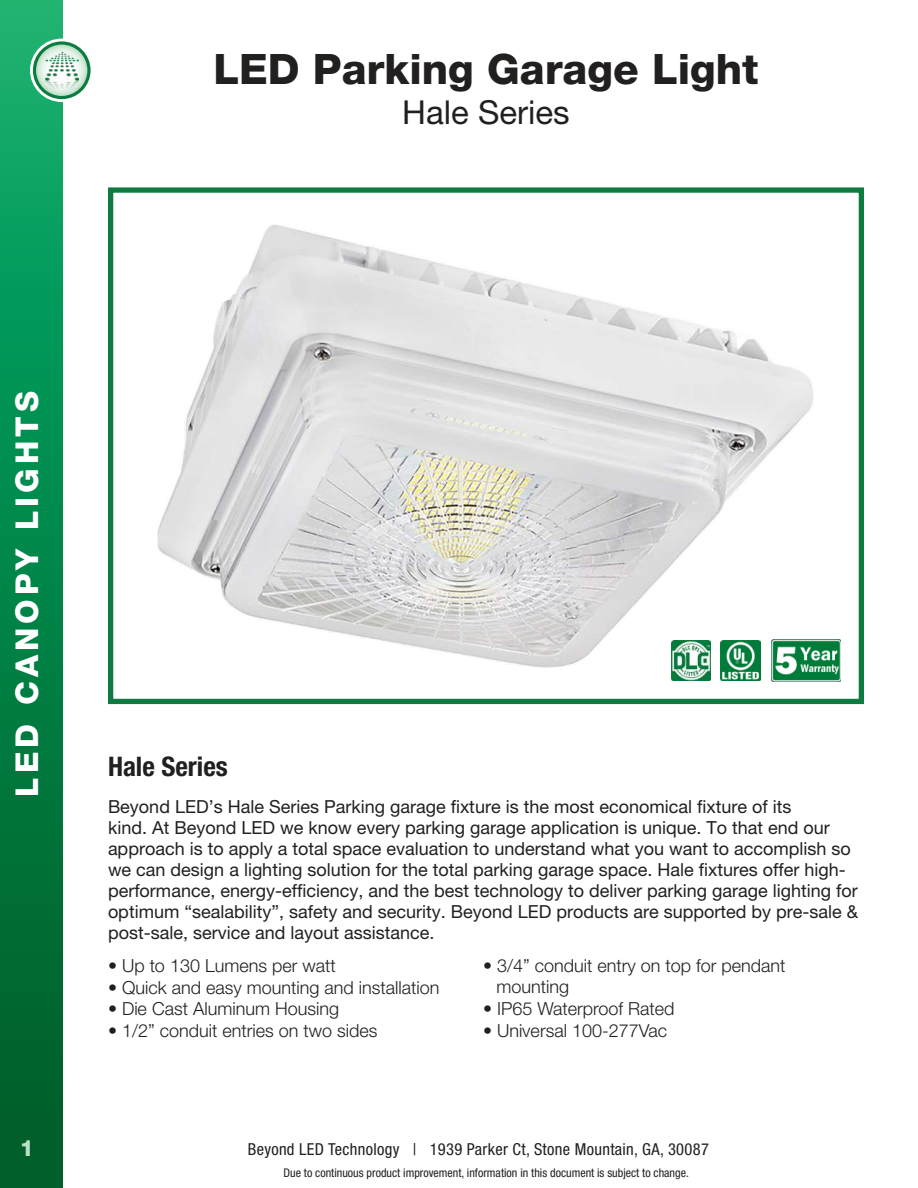
<style>
.page{position:relative;width:918px;height:1188px;background:#fff}
.page>*{position:absolute;margin:0;border:0;box-sizing:border-box;transform-origin:0 0}
.t1{font:800 42px "Helvetica Neue LT Std";color:#221f1f}
.t2{font:33px "Helvetica Neue LT Pro";color:#221f1f}
.t3{font:800 31.5px "Helvetica Neue LT Std";letter-spacing:.13em;color:#fff}
.t4{font:700 condensed 27px "Helvetica Neue LT Std";color:#221f1f}
.t5{font:800 22.5px "Helvetica Neue LT Std";color:#bbe1ca}
.t6{font:18px/21px "Helvetica Neue LT Pro";color:#221f1f}
.t7{font:300 18px/21.6px "Helvetica Neue LT Pro";color:#221f1f}
.t8{font:condensed 16.5px "Helvetica Neue LT Pro";letter-spacing:.02em;color:#221f1f}
.t9{font:condensed 12px "Helvetica Neue LT Pro";color:#221f1f}
</style>
<div class="page">
<img style="left:0;top:0;width:62px;height:1188px">
<img style="left:33px;top:42px;width:14px;height:57px">
<div style="left:30px;top:39px;width:63px;height:63px;border:6px solid #fff;border-radius:50%"></div>
<img style="left:34px;top:43px;width:55px;height:55px">
<div style="left:33px;top:41px;width:58px;height:58px;border:3px solid #0b7c40;border-radius:50%"></div>
<img style="left:45px;top:52px;width:33px;height:36px">
<div style="left:108px;top:187px;width:756px;height:517px;border:5px solid #0e7b41"></div>
<img style="left:771px;top:639px;width:70px;height:43px">
<img style="left:721px;top:667px;width:40px;height:13px">
<img style="left:671px;top:667px;width:40px;height:13px">
<img style="left:157px;top:225px;width:658px;height:442px">
<h1 class="t1" style="left:213px;top:53px;width:547px">LED Parking Garage Light</h1>
<h2 class="t2" style="left:402px;top:99px;width:169px">Hale Series</h2>
<h3 class="t3" style="left:15px;top:797px;width:407px;rotate:-90deg">LED CANOPY LIGHTS</h3>
<h3 class="t4" style="left:108px;top:757px;width:121px">Hale Series</h3>
<p class="t6" style="left:108px;top:798px;width:752px">Beyond LED’s Hale Series Parking garage fixture is the most economical fixture of its<br>kind. At Beyond LED we know every parking garage application is unique. To that end our approach is to apply a total space evaluation to understand what you want to accomplish so we can design a lighting solution for the total parking garage space. Hale fixtures offer high&shy;performance, energy-efficiency, and the best technology to deliver parking garage lighting for optimum “sealability”, safety and security. Beyond LED products are supported by pre-sale &amp; post-sale, service and layout assistance.</p>
<p class="t7" style="left:108px;top:956px;width:229px">• Up to 130 Lumens per watt</p>
<p class="t7" style="left:108px;top:978px;width:333px">• Quick and easy mounting and installation</p>
<p class="t7" style="left:108px;top:1000px;width:233px">• Die Cast Aluminum Housing</p>
<p class="t7" style="left:108px;top:1021px;width:271px">• 1/2” conduit entries on two sides</p>
<p class="t7" style="left:496px;top:956px;width:290px;text-indent:-14px">• 3/4” conduit entry on top for pendant mounting</p>
<p class="t7" style="left:483px;top:1000px;width:193px">• IP65 Waterproof Rated</p>
<p class="t7" style="left:483px;top:1021px;width:186px">• Universal 100-277Vac</p>
<p class="t5" style="left:20px;top:1139px;width:16px">1</p>
<p class="t8" style="left:248px;top:1143px;width:463px">Beyond LED Technology | 1939 Parker Ct, Stone Mountain, GA, 30087</p>
<p class="t9" style="left:284px;top:1168px;width:407px">Due to continuous product improvement, information in this document is subject to change.</p>
</div>
